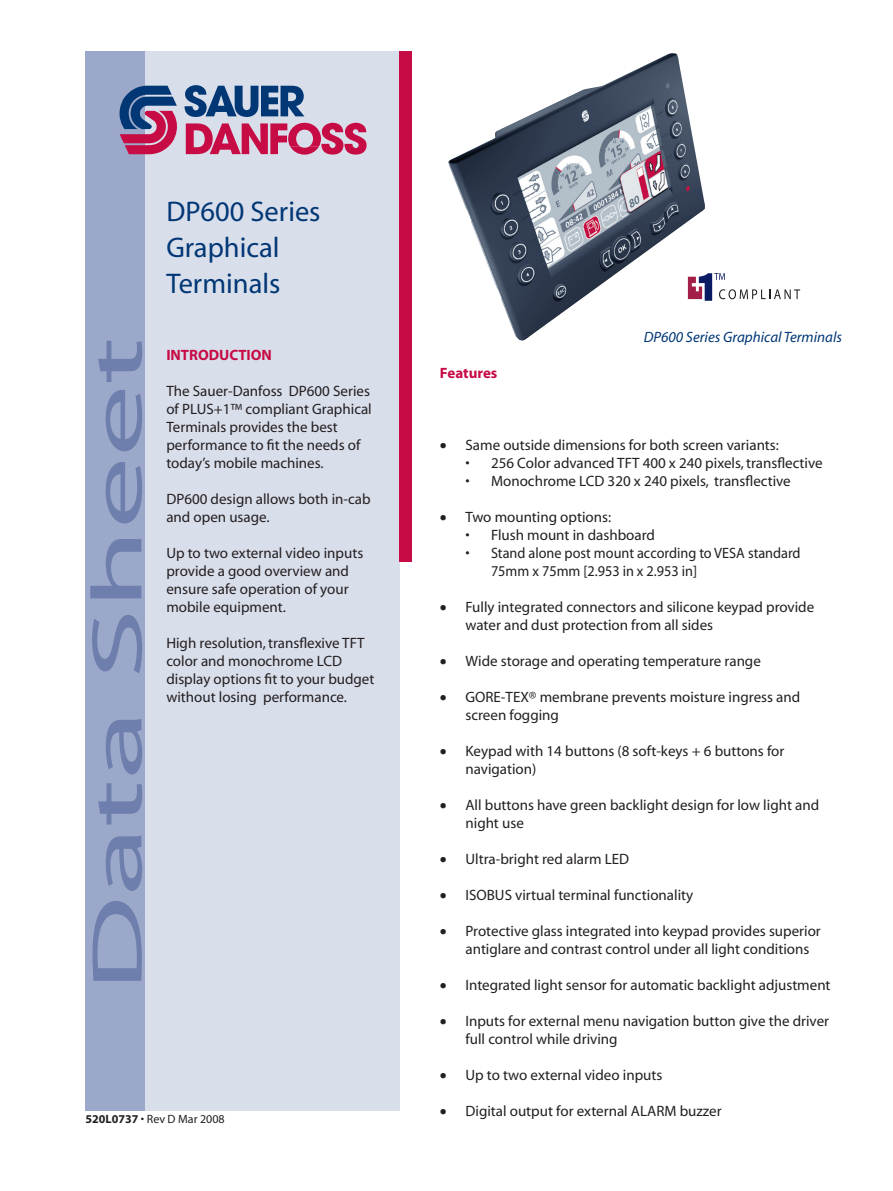
<style>
.page{position:relative;width:893px;height:1191px;background:#fff}
.page>*{position:absolute;margin:0;border:0;box-sizing:border-box;transform-origin:0 0}
.t1{font:72px "Myriad";color:#6e7fad;scale:2 1}
.t2{font:28.5px/36px "Myriad";color:#013775}
.t3{font:15px/18px "Myriad";color:#231f20}
.t4{font:italic 15px "Myriad";color:#013775}
.t5{font:700 15px "Myriad";color:#c70b45}
.t6{font:12px "Myriad";color:#231f20}
.s1{font-weight:700}
</style>
<div class="page">
<div style="left:144px;top:51px;width:255px;height:1059px;background:#d9deeb"></div>
<div style="left:85px;top:51px;width:59px;height:1059px;background:#9ca8c9"></div>
<div style="left:399px;top:51px;width:13px;height:510px;background:#c70b45"></div>
<svg style="left:185px;top:85px;width:119px;height:32px"></svg>
<svg style="left:186px;top:123px;width:181px;height:32px"></svg>
<svg style="left:119px;top:86px;width:58px;height:68px"></svg>
<img style="left:448px;top:53px;width:257px;height:288px">
<svg style="left:688px;top:273px;width:112px;height:28px"></svg>
<h1 class="t1" style="left:82px;top:991px;width:329px;rotate:-90deg">Data Sheet</h1>
<h2 class="t2" style="left:166px;top:195px;width:156px">DP600 Series<br>Graphical<br>Terminals</h2>
<p class="t5" style="left:166px;top:347px;width:107px">INTRODUCTION</p>
<p class="t3" style="left:166px;top:383px;width:207px">The Sauer-Danfoss DP600 Series of PLUS+1™ compliant Graphical<br>Terminals provides the best performance to fit the needs of today’s mobile machines.</p>
<p class="t3" style="left:166px;top:491px;width:206px">DP600 design allows both in-cab and open usage.</p>
<p class="t3" style="left:166px;top:545px;width:198px">Up to two external video inputs provide a good overview and ensure safe operation of your mobile equipment.</p>
<p class="t3" style="left:166px;top:635px;width:210px">High resolution, transflexive TFT color and monochrome LCD display options fit to your budget without losing performance.</p>
<p class="t6" style="left:86px;top:1113px;width:141px"><span class="s1">520L0737</span> • Rev D Mar 2008</p>
<p class="t5" style="left:440px;top:365px;width:59px">FEATURES</p>
<p class="t4" style="left:644px;top:330px;width:200px">DP600 Series Graphical Terminals</p>
<p class="t3" style="left:440px;top:437px;width:340px">• Same outside dimensions for both screen variants:</p>
<p class="t3" style="left:465px;top:455px;width:359px">• 256 Color advanced TFT 400 x 240 pixels, transflective</p>
<p class="t3" style="left:465px;top:473px;width:327px">• Monochrome LCD 320 x 240 pixels, transflective</p>
<p class="t3" style="left:440px;top:509px;width:173px">• Two mounting options:</p>
<p class="t3" style="left:465px;top:527px;width:191px">• Flush mount in dashboard</p>
<p class="t3" style="left:491px;top:545px;width:311px;text-indent:-26px">• Stand alone post mount according to VESA standard<br>75mm x 75mm [2.953 in x 2.953 in]</p>
<p class="t3" style="left:465px;top:599px;width:350px;text-indent:-26px">• Fully integrated connectors and silicone keypad provide water and dust protection from all sides</p>
<p class="t3" style="left:440px;top:653px;width:322px">• Wide storage and operating temperature range</p>
<p class="t3" style="left:465px;top:689px;width:336px;text-indent:-26px">• GORE-TEX® membrane prevents moisture ingress and screen fogging</p>
<p class="t3" style="left:465px;top:743px;width:320px;text-indent:-26px">• Keypad with 14 buttons (8 soft-keys + 6 buttons for navigation)</p>
<p class="t3" style="left:465px;top:797px;width:355px;text-indent:-26px">• All buttons have green backlight design for low light and night use</p>
<p class="t3" style="left:440px;top:851px;width:191px">• Ultra-bright red alarm LED</p>
<p class="t3" style="left:440px;top:887px;width:255px">• ISOBUS virtual terminal functionality</p>
<p class="t3" style="left:465px;top:923px;width:357px;text-indent:-26px">• Protective glass integrated into keypad provides superior antiglare and contrast control under all light conditions</p>
<p class="t3" style="left:440px;top:977px;width:392px">• Integrated light sensor for automatic backlight adjustment</p>
<p class="t3" style="left:465px;top:1013px;width:365px;text-indent:-26px">• Inputs for external menu navigation button give the driver full control while driving</p>
<p class="t3" style="left:440px;top:1067px;width:224px">• Up to two external video inputs</p>
<p class="t3" style="left:440px;top:1103px;width:283px">• Digital output for external ALARM buzzer</p>
</div>
